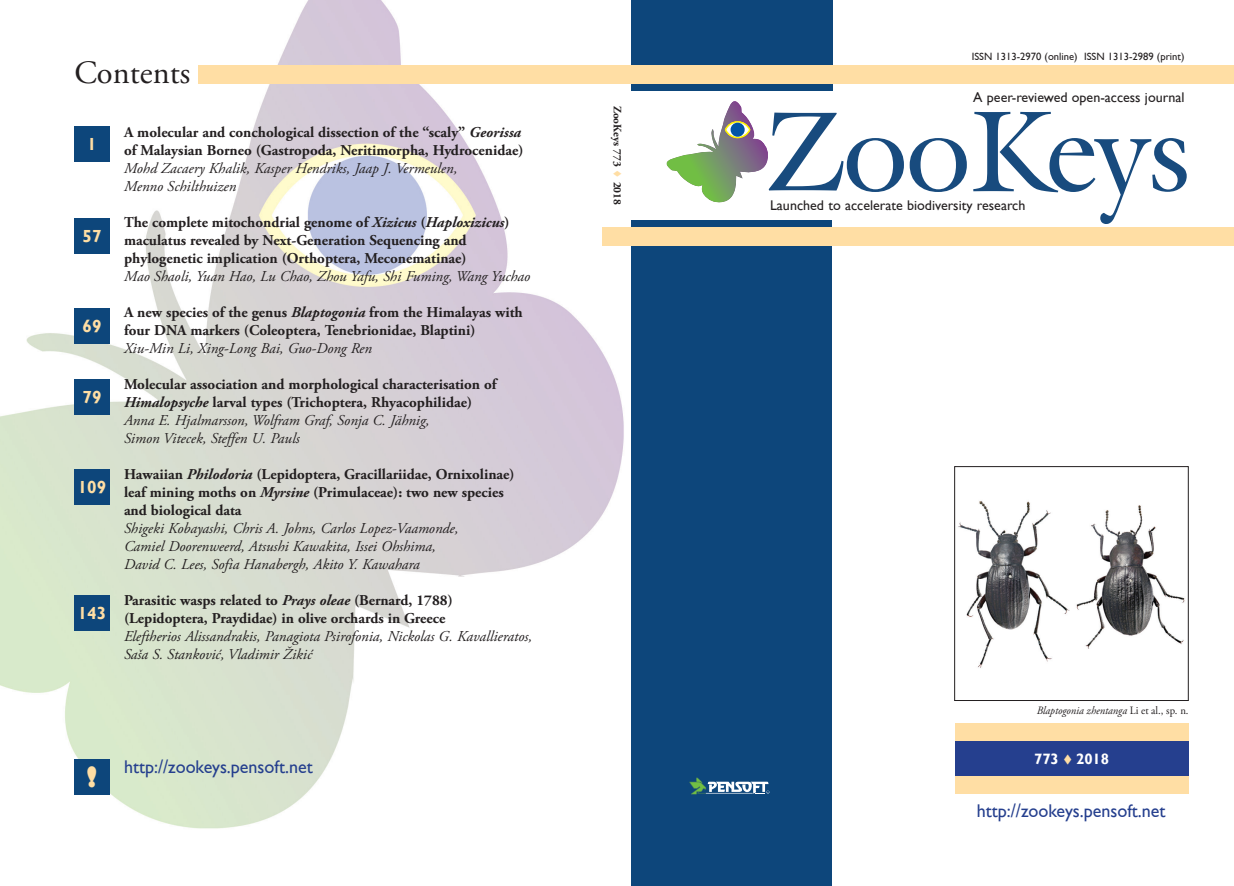
<style>
.page{position:relative;width:1234px;height:886px;background:#fff}
.page>*{position:absolute;margin:0;border:0;box-sizing:border-box;transform-origin:0 0}
.t1{font:32.5px "Adobe Garamond Pro";color:#231f20}
.t2{font:800 27.12px "Gill Sans";color:#ffdea4}
.t3{font:18.38px "Gill Sans";color:#253f8e}
.t4{font:700 17.5px "Gill Sans";color:#ffdea4}
.t5{font:700 15px/18px "Adobe Garamond Pro";color:#231f20}
.t6{font:italic 15px/18px "Adobe Garamond Pro";color:#231f20}
.t7{font:700 15px "Gill Sans";color:#fff}
.t8{font:14px "Gill Sans";color:#231f20}
.t9{font:italic 11.25px "Adobe Garamond Pro";color:#231f20;scale:.95 1}
.t10{font:700 11.25px "Adobe Garamond Pro";color:#231f20}
.t11{font:10.62px "Gill Sans";color:#231f20}
.s1{font-style:italic}
.s2{font-weight:400;font-style:italic}
.s3{color:#ffdea4}
.s4{font-style:normal}
</style>
<div class="page">
<img style="left:0;top:0;width:647px;height:829px">
<div style="left:631px;top:221px;width:201px;height:665px;background:#0d467b"></div>
<div style="left:631px;top:0;width:201px;height:91px;background:#0d467b"></div>
<svg style="left:689px;top:777px;width:80px;height:17px"></svg>
<div style="left:602px;top:228px;width:631px;height:18px;background:#ffdea4"></div>
<svg style="left:666px;top:101px;width:300px;height:102px"></svg>
<svg style="left:973px;top:112px;width:213px;height:112px"></svg>
<img style="left:958px;top:501px;width:227px;height:167px">
<div style="left:954px;top:466px;width:234px;height:235px;border:1px solid #231f20"></div>
<div style="left:74px;top:759px;width:36px;height:35px;background:#0d467b"></div>
<div style="left:74px;top:126px;width:36px;height:36px;background:#0d467b"></div>
<div style="left:74px;top:219px;width:36px;height:35px;background:#0d467b"></div>
<div style="left:74px;top:308px;width:36px;height:36px;background:#0d467b"></div>
<div style="left:74px;top:469px;width:36px;height:36px;background:#0d467b"></div>
<div style="left:74px;top:379px;width:36px;height:36px;background:#0d467b"></div>
<div style="left:74px;top:595px;width:36px;height:35px;background:#0d467b"></div>
<div style="left:954px;top:740px;width:234px;height:36px;background:#253f8e"></div>
<div style="left:954px;top:723px;width:234px;height:17px;background:#ffdea4"></div>
<div style="left:954px;top:776px;width:234px;height:18px;background:#ffdea4"></div>
<div style="left:198px;top:65px;width:1035px;height:19px;background:#ffdea4"></div>
<h1 class="t1" style="left:74px;top:53px;width:117px">Contents</h1>
<p class="t4" style="left:87px;top:134px;width:11px">1</p>
<p class="t4" style="left:82px;top:226px;width:20px">57</p>
<p class="t4" style="left:82px;top:316px;width:20px">69</p>
<p class="t4" style="left:82px;top:387px;width:20px">79</p>
<p class="t4" style="left:78px;top:477px;width:30px">109</p>
<p class="t4" style="left:78px;top:603px;width:30px">143</p>
<p class="t5" style="left:124px;top:123px;width:401px">A molecular and conchological dissection of the “scaly” <span class="s1">Georissa </span>of Malaysian Borneo (Gastropoda, Neritimorpha, Hydrocenidae)</p>
<p class="t6" style="left:124px;top:159px;width:335px">Mohd Zacaery Khalik, Kasper Hendriks, Jaap J. Vermeulen,<br>Menno Schilthuizen</p>
<p class="t5" style="left:124px;top:213px;width:387px">The complete mitochondrial genome of <span class="s1">Xizicus</span> (<span class="s1">Haploxizicus</span>) maculatus revealed by Next-Generation Sequencing and phylogenetic implication (Orthoptera, Meconematinae)</p>
<p class="t6" style="left:124px;top:267px;width:408px">Mao Shaoli, Yuan Hao, Lu Chao, Zhou Yafu, Shi Fuming, Wang Yuchao</p>
<p class="t5" style="left:124px;top:303px;width:400px">A new species of the genus <span class="s1">Blaptogonia</span> from the Himalayas with four DNA markers (Coleoptera, Tenebrionidae, Blaptini)</p>
<p class="t6" style="left:124px;top:339px;width:249px">Xiu-Min Li, Xing-Long Bai, Guo-Dong Ren</p>
<p class="t5" style="left:124px;top:375px;width:374px">Molecular association and morphological characterisation of <span class="s1">Himalopsyche</span> larval types (Trichoptera, Rhyacophilidae)<br><span class="s2">Anna E. Hjalmarsson, Wolfram Graf, Sonja C. Jähnig,<br>Simon Vitecek, Steffen U. Pauls</span></p>
<p class="t5" style="left:124px;top:465px;width:392px">Hawaiian <span class="s1">Philodoria</span> (Lepidoptera, Gracillariidae, Ornixolinae) leaf mining moths on <span class="s1">Myrsine</span> (Primulaceae): two new species and biological data</p>
<p class="t6" style="left:124px;top:519px;width:336px">Shigeki Kobayashi, Chris A. Johns, Carlos Lopez-Vaamonde,<br>Camiel Doorenweerd, Atsushi Kawakita, Issei Ohshima,<br>David C. Lees, Sofia Hanabergh, Akito Y. Kawahara</p>
<p class="t5" style="left:124px;top:591px;width:330px">Parasitic wasps related to <span class="s1">Prays oleae</span> (Bernard, 1788) (Lepidoptera, Praydidae) in olive orchards in Greece</p>
<p class="t6" style="left:124px;top:627px;width:409px">Eleftherios Alissandrakis, Panagiota Psirofonia, Nickolas G. Kavallieratos,<br>Saša S. Stanković, Vladimir Žikić</p>
<h2 class="t2" style="left:87px;top:760px;width:12px">!</h2>
<p class="t3" style="left:124px;top:756px;width:190px">http://zookeys.pensoft.net</p>
<p class="t10" style="left:624px;top:106px;width:101px;rotate:90deg">ZooKeys 773 <span class="s3">▼</span> 2018</p>
<p class="t11" style="left:971px;top:50px;width:214px">ISSN 1313-2970 (online) ISSN 1313-2989 (print)</p>
<p class="t8" style="left:973px;top:89px;width:213px">A peer-reviewed open-access journal</p>
<p class="t8" style="left:770px;top:197px;width:257px">Launched to accelerate biodiversity research</p>
<p class="t9" style="left:1036px;top:703px;width:161px">Blaptogonia zhentanga <span class="s4">Li et al., sp. n.</span></p>
<p class="t7" style="left:1034px;top:749px;width:77px">773 <span class="s3">▼</span> 2018</p>
<p class="t3" style="left:976px;top:799px;width:190px">http://zookeys.pensoft.net</p>
</div>
